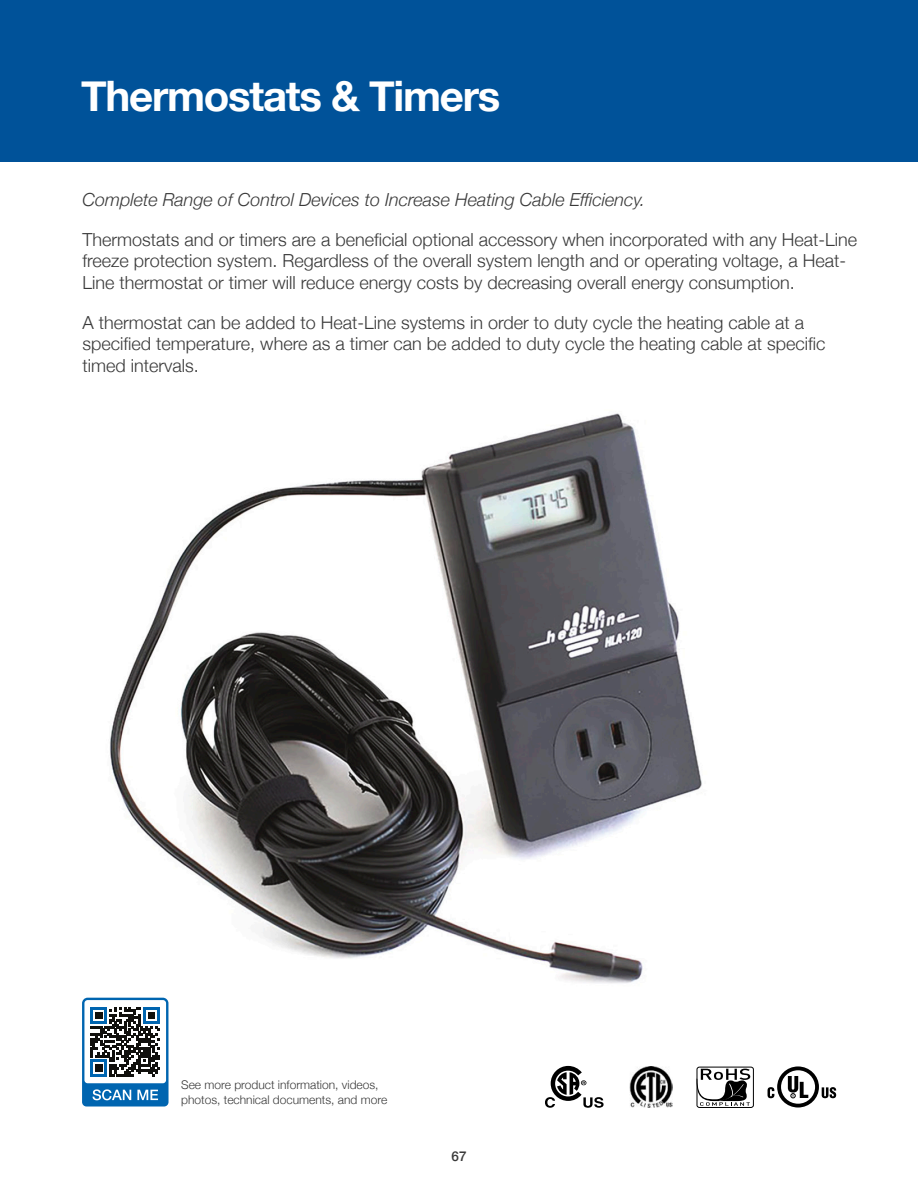
<style>
.page{position:relative;width:918px;height:1188px;background:#fff}
.page>*{position:absolute;margin:0;border:0;box-sizing:border-box;transform-origin:0 0}
.Product_Heading{font:700 42px "Helvetica Neue";letter-spacing:-.03em;color:#fff}
.t1{font:300 18px/21.6px "Helvetica Neue";color:#393939}
.t2{font:italic 300 18px "Helvetica Neue";color:#393939}
.t3{font:500 13.5px "Helvetica Neue";color:#393939}
.t4{font:300 12px/14.4px "Helvetica Neue";color:#393939}
</style>
<div class="page">
<img style="left:86px;top:413px;width:616px;height:585px">
<div style="left:0;top:0;width:918px;height:162px;background:#005299"></div>
<svg style="left:768px;top:1066px;width:68px;height:42px"></svg>
<div style="left:697px;top:1067px;width:57px;height:41px;border:1px solid #000;border-radius:2px"></div>
<svg style="left:697px;top:1069px;width:53px;height:37px"></svg>
<img style="left:630px;top:1066px;width:43px;height:42px">
<svg style="left:545px;top:1066px;width:59px;height:42px"></svg>
<svg style="left:82px;top:998px;width:87px;height:109px"></svg>
<p class="Product_Heading" style="left:81px;top:64px;width:421px">Thermostats &amp; Timers</p>
<p class="t2" style="left:83px;top:185px;width:564px">Complete Range of Control Devices to Increase Heating Cable Efficiency.</p>
<p class="t1" style="left:83px;top:227px;width:776px">Thermostats and or timers are a beneficial optional accessory when incorporated with any Heat-Line freeze protection system. Regardless of the overall system length and or operating voltage, a Heat-<br>Line thermostat or timer will reduce energy costs by decreasing overall energy consumption.</p>
<p class="t1" style="left:83px;top:310px;width:744px">A thermostat can be added to Heat-Line systems in order to duty cycle the heating cable at a specified temperature, where as a timer can be added to duty cycle the heating cable at specific timed intervals.</p>
<p class="t4" style="left:181px;top:1077px;width:208px">See more product information, videos, photos, technical documents, and more</p>
<p class="t3" style="left:451px;top:1145px;width:17px">67</p>
</div>
